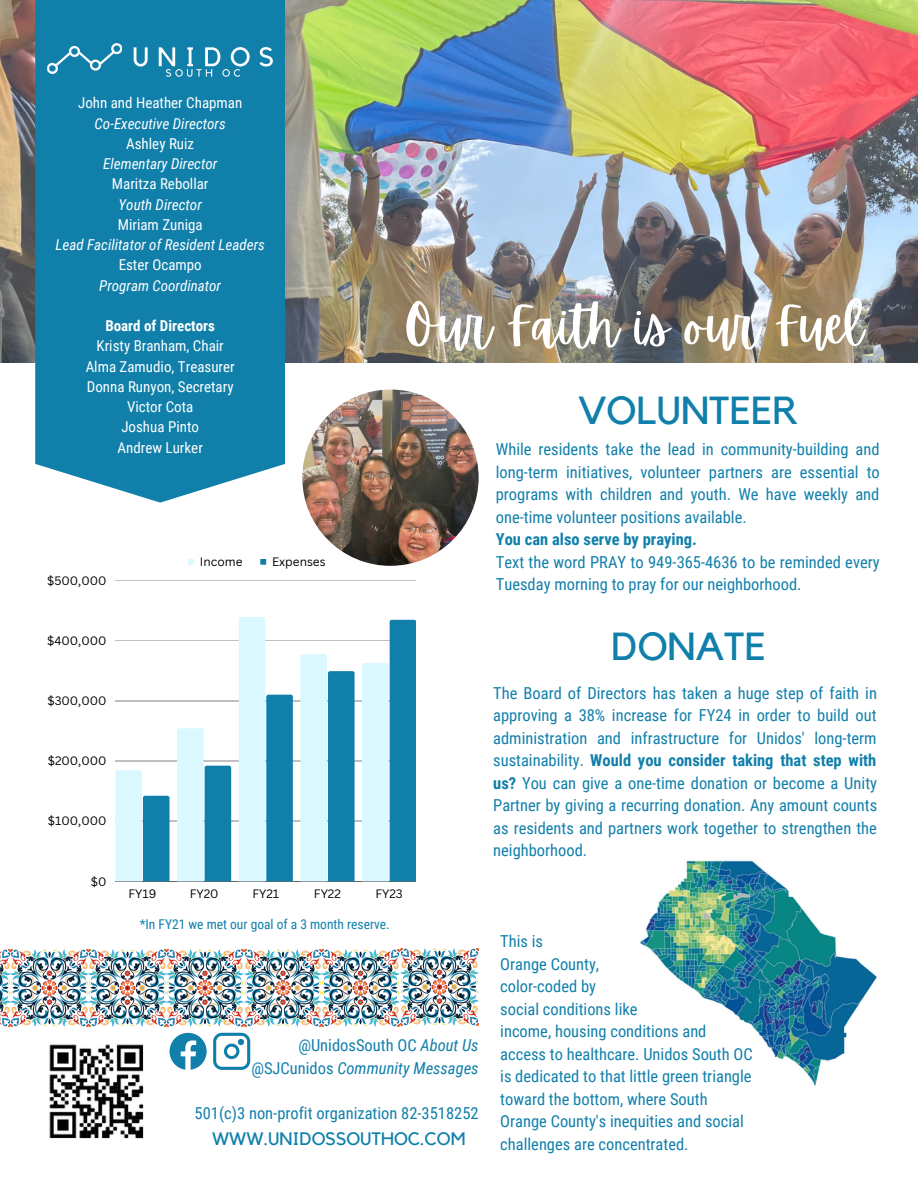
<style>
.page{position:relative;width:918px;height:1188px;background:#fff}
.page>*{position:absolute;margin:0;border:0;box-sizing:border-box;transform-origin:0 0}
.t1{font:52.65px "Apricots";color:#fff}
.t2{font:39px "Kollektif";color:#107faa}
.t3{font:18px "Kollektif";color:#107faa}
.t4{font:16.5px/22.5px "Roboto Condensed";color:#107faa;text-align:justify}
.t5{font:italic 16.5px "Roboto Condensed";color:#107faa}
.t6{font:700 16.5px "Roboto Condensed";color:#107faa}
.t7{font:15px "Roboto Condensed";color:#fff}
.t8{font:italic 15px "Roboto Condensed";color:#fff}
.t9{font:700 15px "Roboto Condensed";color:#fff}
.t10{font:13.5px "Roboto Condensed";color:#107faa}
.t11{font:11.85px "Canva Sans";color:#000}
.s1{font-weight:700}
.s2{font-style:italic}
.s3{font-style:normal}
</style>
<div class="page">
<img style="left:0;top:0;width:918px;height:362px">
<svg style="left:170px;top:1033px;width:37px;height:37px"></svg>
<svg style="left:213px;top:1033px;width:37px;height:37px"></svg>
<img style="left:302px;top:390px;width:177px;height:176px;border-radius:50%">
<svg style="left:188px;top:559px;width:6px;height:6px"></svg>
<svg style="left:260px;top:559px;width:6px;height:6px"></svg>
<hr style="left:115px;top:580px;width:301px;height:1px;background:#000">
<hr style="left:115px;top:640px;width:301px;height:1px;background:#000">
<hr style="left:115px;top:701px;width:301px;height:1px;background:#000">
<hr style="left:115px;top:761px;width:301px;height:1px;background:#000">
<hr style="left:115px;top:821px;width:301px;height:1px;background:#000">
<hr style="left:115px;top:881px;width:301px;height:1px;background:#000">
<div style="left:362px;top:663px;width:27px;height:218px;background:#d9f8ff"></div>
<svg style="left:115px;top:770px;width:55px;height:111px;background:#93ccdf"></svg>
<svg style="left:177px;top:728px;width:54px;height:153px;background:#94ccdf"></svg>
<svg style="left:239px;top:617px;width:54px;height:264px;background:#9acfe1"></svg>
<svg style="left:300px;top:654px;width:55px;height:227px;background:#81c2d9"></svg>
<svg style="left:390px;top:620px;width:26px;height:2px"></svg>
<img style="left:640px;top:860px;width:237px;height:226px">
<div style="left:634px;top:1036px;width:46px;height:52px;background:#fff"></div>
<div style="left:35px;top:0;width:250px;height:502px;background:#107faa"></div>
<img style="left:35px;top:25px;width:250px;height:71px">
<img style="left:401px;top:948px;width:77px;height:78px">
<img style="left:0;top:949px;width:399px;height:78px">
<img style="left:49px;top:1044px;width:95px;height:95px">
<p class="t7" style="left:78px;top:95px;width:166px">John and Heather Chapman</p>
<p class="t8" style="left:95px;top:115px;width:133px">Co-Executive Directors</p>
<p class="t7" style="left:126px;top:135px;width:70px">Ashley Ruiz</p>
<p class="t8" style="left:103px;top:155px;width:116px">Elementary Director</p>
<p class="t7" style="left:112px;top:176px;width:98px">Maritza Rebollar</p>
<p class="t8" style="left:119px;top:196px;width:85px">Youth Director</p>
<p class="t7" style="left:118px;top:216px;width:86px">Miriam Zuniga</p>
<p class="t8" style="left:56px;top:236px;width:211px">Lead Facilitator of Resident Leaders</p>
<p class="t7" style="left:119px;top:257px;width:85px">Ester Ocampo</p>
<p class="t8" style="left:99px;top:277px;width:123px">Program Coordinator</p>
<p class="t9" style="left:105px;top:317px;width:111px">Board of Directors</p>
<p class="t7" style="left:97px;top:338px;width:129px">Kristy Branham, Chair</p>
<p class="t7" style="left:86px;top:358px;width:151px">Alma Zamudio, Treasurer</p>
<p class="t7" style="left:87px;top:378px;width:148px">Donna Runyon, Secretary</p>
<p class="t7" style="left:127px;top:398px;width:68px">Victor Cota</p>
<p class="t7" style="left:121px;top:419px;width:79px">Joshua Pinto</p>
<p class="t7" style="left:118px;top:439px;width:87px">Andrew Lurker</p>
<p class="t11" style="left:47px;top:572px;width:61px">$500,000</p>
<p class="t11" style="left:47px;top:632px;width:61px">$400,000</p>
<p class="t11" style="left:47px;top:692px;width:61px">$300,000</p>
<p class="t11" style="left:48px;top:753px;width:60px">$200,000</p>
<p class="t11" style="left:48px;top:813px;width:60px">$100,000</p>
<p class="t11" style="left:91px;top:873px;width:17px">$0</p>
<p class="t11" style="left:200px;top:553px;width:44px">Income</p>
<p class="t11" style="left:272px;top:553px;width:55px">Expenses</p>
<p class="t1" style="left:404px;top:295px;width:462px">Our Faith is our Fuel</p>
<p class="t2" style="left:578px;top:393px;width:222px">VOLUNTEER</p>
<p class="t4" style="left:496px;top:438px;width:386px">While residents take the lead in community-building and long-term initiatives, volunteer partners are essential to programs with children and youth. We have weekly and one-time volunteer positions available.</p>
<p class="t6" style="left:496px;top:530px;width:203px">You can also serve by praying.</p>
<p class="t4" style="left:496px;top:551px;width:385px">Text the word PRAY to 949-365-4636 to be reminded every<br>Tuesday morning to pray for our neighborhood.</p>
<p class="t2" style="left:611px;top:629px;width:156px">DONATE</p>
<p class="t4" style="left:493px;top:682px;width:386px">The Board of Directors has taken a huge step of faith in approving a 38% increase for FY24 in order to build out administration and infrastructure for Unidos' long-term sustainability. <span class="s1">Would you consider taking that step with us?</span> You can give a one-time donation or become a Unity Partner by giving a recurring donation. Any amount counts as residents and partners work together to strengthen the neighborhood.</p>
<p class="t11" style="left:128px;top:886px;width:29px">FY19</p>
<p class="t11" style="left:190px;top:886px;width:30px">FY20</p>
<p class="t11" style="left:252px;top:886px;width:28px">FY21</p>
<p class="t11" style="left:314px;top:886px;width:29px">FY22</p>
<p class="t11" style="left:375px;top:886px;width:29px">FY23</p>
<p class="t10" style="left:140px;top:916px;width:252px">*In FY21 we met our goal of a 3 month reserve.</p>
<p class="t4" style="left:298px;top:1034px;width:182px">@UnidosSouth OC <span class="s2">About Us</span></p>
<p class="t5" style="left:251px;top:1058px;width:229px"><span class="s3">@SJCunidos</span> Community Messages</p>
<p class="t4" style="left:195px;top:1102px;width:285px">501(c)3 non-profit organization 82-3518252</p>
<p class="t3" style="left:212px;top:1130px;width:255px">WWW.UNIDOSSOUTHOC.COM</p>
<p class="t4" style="left:500px;top:930px;width:44px">This is</p>
<p class="t4" style="left:500px;top:953px;width:100px">Orange County,</p>
<p class="t4" style="left:500px;top:975px;width:97px">color-coded by</p>
<p class="t4" style="left:500px;top:998px;width:139px">social conditions like</p>
<p class="t4" style="left:500px;top:1020px;width:254px;text-align:left">income, housing conditions and access to healthcare. Unidos South OC is dedicated to that little green triangle toward the bottom, where South Orange County's inequities and social challenges are concentrated.</p>
</div>
